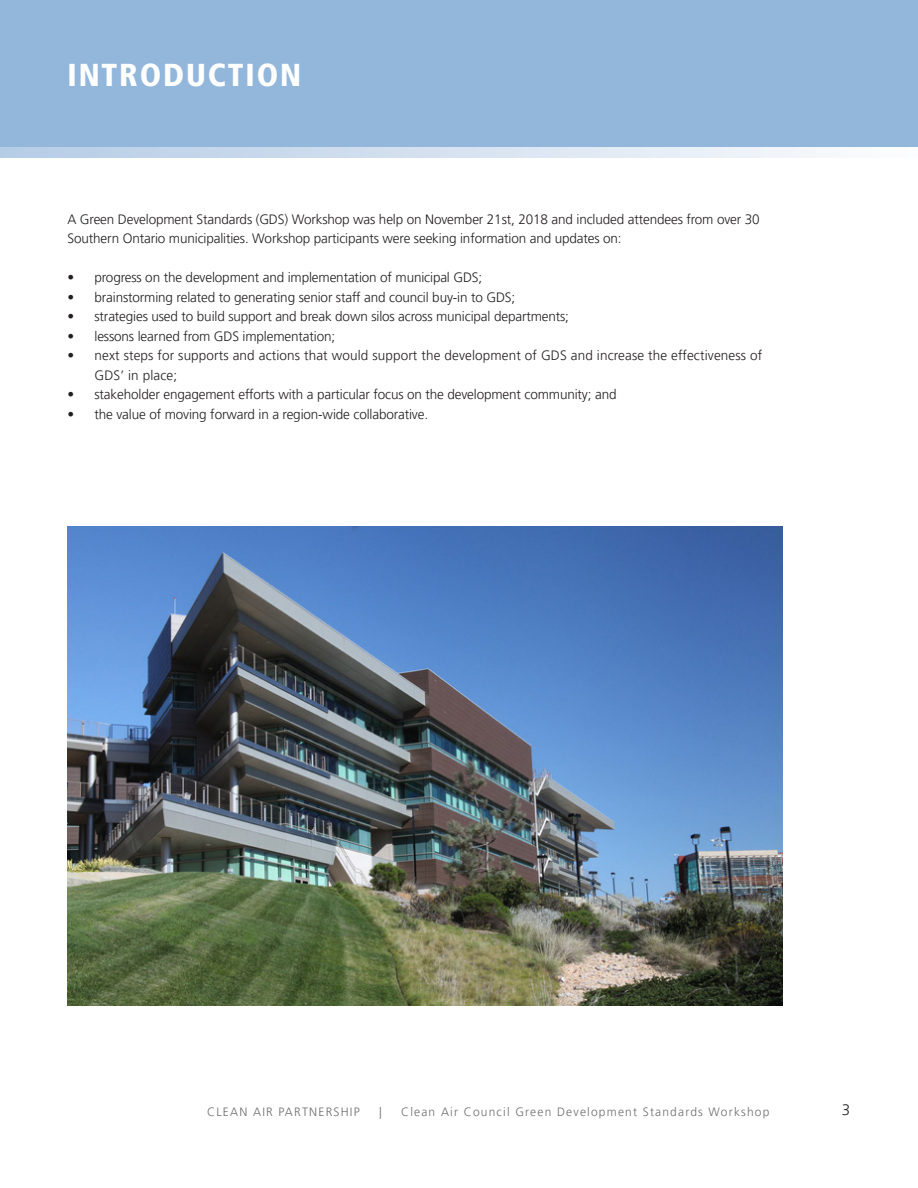
<style>
.page{position:relative;width:918px;height:1188px;background:#fff}
.page>*{position:absolute;margin:0;border:0;box-sizing:border-box;transform-origin:0 0}
.t1{font:900 condensed 31.5px "Frutiger LT Pro";letter-spacing:.06em;color:#fff}
.t2{font:300 15px "Frutiger LT Pro";color:#231f20}
.Paragraph{font:300 13.5px/19.5px "Frutiger LT Pro";letter-spacing:-.01em;color:#231f20}
.Paragraph-2{font:300 13.5px/19.5px "Frutiger LT Pro";letter-spacing:.01em;color:#231f20}
.t3{font:300 12px "Frutiger LT Pro";letter-spacing:.1em;color:#6c6d70}
</style>
<div class="page">
<div style="left:0;top:0;width:918px;height:147px;background:#93b6db"></div>
<svg style="left:0;top:147px;width:819px;height:10px;background:#d3e0ef"></svg>
<img style="left:68px;top:526px;width:715px;height:479px">
<p class="t1" style="left:68px;top:56px;width:235px">INTRODUCTION</p>
<p class="Paragraph" style="left:68px;top:209px;width:694px">A Green Development Standards (GDS) Workshop was help on November 21st, 2018 and included attendees from over 30<br>Southern Ontario municipalities. Workshop participants were seeking information and updates on:</p>
<p class="Paragraph" style="left:68px;top:268px;width:416px">• progress on the development and implementation of municipal GDS;</p>
<p class="Paragraph" style="left:68px;top:287px;width:449px">• brainstorming related to generating senior staff and council buy-in to GDS;</p>
<p class="Paragraph" style="left:68px;top:307px;width:503px">• strategies used to build support and break down silos across municipal departments;</p>
<p class="Paragraph" style="left:68px;top:326px;width:269px">• lessons learned from GDS implementation;</p>
<p class="Paragraph-2" style="left:94px;top:346px;width:669px;text-indent:-27px">• next steps for supports and actions that would support the development of GDS and increase the effectiveness of<br>GDS’ in place;</p>
<p class="Paragraph" style="left:68px;top:385px;width:551px">• stakeholder engagement efforts with a particular focus on the development community; and</p>
<p class="Paragraph" style="left:68px;top:404px;width:362px">• the value of moving forward in a region-wide collaborative.</p>
<p class="t3" style="left:207px;top:1105px;width:154px">CLEAN AIR PARTNERSHIP</p>
<p class="t3" style="left:379px;top:1105px;width:4px">|</p>
<p class="t3" style="left:401px;top:1105px;width:370px">Clean Air Council Green Development Standards Workshop</p>
<p class="t2" style="left:842px;top:1101px;width:10px">3</p>
</div>
